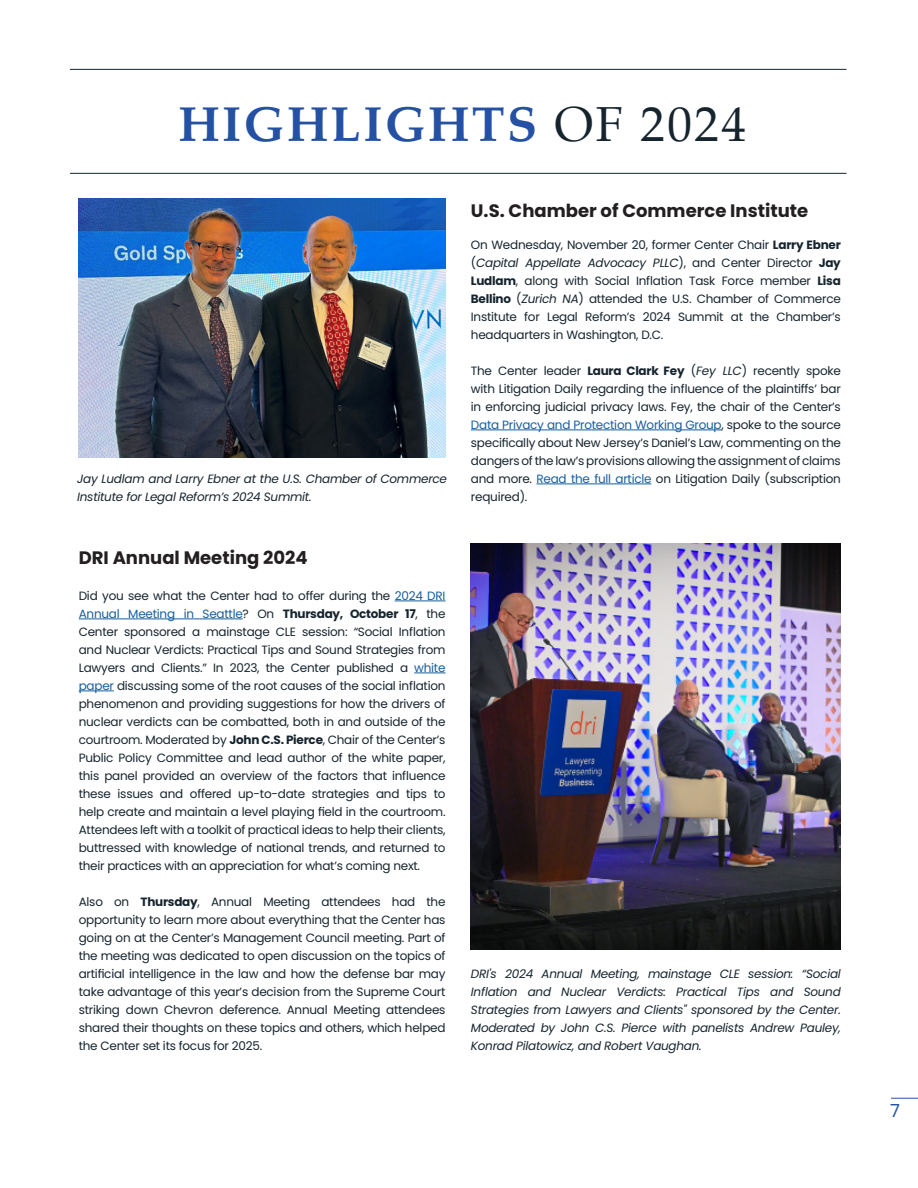
<style>
.page{position:relative;width:918px;height:1188px;background:#fff}
.page>*{position:absolute;margin:0;border:0;box-sizing:border-box;transform-origin:0 0}
.Chapter_Title_-_Align_Left{font:700 49.2px "Palatino";letter-spacing:.05em;color:#2451a3}
.t1{font:700 18px "Poppins";color:#231f20}
.t2{font:18px "Poppins";color:#2451a3}
.Body_Text{font:12px/18px "Poppins";letter-spacing:-.02em;color:#16242e;text-align:justify}
.Body_Text-2{font:italic 12px/18px "Poppins";letter-spacing:-.02em;color:#16242e;text-align:justify}
.s1{font-weight:400;color:#16242e}
.s2{color:#175d9e}
.s3{font-weight:700}
.s4{font-style:italic}
</style>
<div class="page">
<svg style="left:891px;top:1098px;width:27px;height:1px"></svg>
<hr style="left:70px;top:69px;width:776px;height:1px;background:#16242e">
<hr style="left:70px;top:173px;width:776px;height:1px;background:#16242e">
<hr style="left:471px;top:430px;width:250px;height:1px;background:#175d9e">
<hr style="left:536px;top:484px;width:115px;height:1px;background:#175d9e">
<hr style="left:395px;top:601px;width:51px;height:1px;background:#175d9e">
<hr style="left:79px;top:619px;width:164px;height:1px;background:#175d9e">
<hr style="left:414px;top:673px;width:32px;height:1px;background:#175d9e">
<hr style="left:79px;top:691px;width:35px;height:1px;background:#175d9e">
<img style="left:79px;top:198px;width:367px;height:260px">
<img style="left:471px;top:543px;width:370px;height:407px">
<p class="Chapter_Title_-_Align_Left" style="left:178px;top:82px;width:569px">HIGHLIGHTS <span class="s1">OF 2024</span></p>
<p class="Body_Text-2" style="left:77px;top:470px;width:371px">Jay Ludlam and Larry Ebner at the U.S. Chamber of Commerce<br>Institute for Legal Reform’s 2024 Summit.</p>
<p class="t1" style="left:79px;top:547px;width:230px">DRI Annual Meeting 2024</p>
<p class="Body_Text" style="left:79px;top:587px;width:368px">Did you see what the Center had to offer during the <span class="s2">2024 DRI Annual Meeting in Seattle</span>? On <span class="s3">Thursday, October 17</span>, the Center sponsored a mainstage CLE session: “Social Inflation and Nuclear Verdicts: Practical Tips and Sound Strategies from Lawyers and Clients.” In 2023, the Center published a <span class="s2">white paper</span> discussing some of the root causes of the social inflation phenomenon and providing suggestions for how the drivers of nuclear verdicts can be combatted, both in and outside of the courtroom. Moderated by <span class="s3">John C.S. Pierce</span>, Chair of the Center’s Public Policy Committee and lead author of the white paper, this panel provided an overview of the factors that influence these issues and offered up-to-date strategies and tips to help create and maintain a level playing field in the courtroom.<br>Attendees left with a toolkit of practical ideas to help their clients, buttressed with knowledge of national trends, and returned to their practices with an appreciation for what’s coming next.</p>
<p class="Body_Text" style="left:79px;top:893px;width:368px">Also on <span class="s3">Thursday</span>, Annual Meeting attendees had the opportunity to learn more about everything that the Center has going on at the Center’s Management Council meeting. Part of the meeting was dedicated to open discussion on the topics of artificial intelligence in the law and how the defense bar may take advantage of this year’s decision from the Supreme Court striking down Chevron deference. Annual Meeting attendees shared their thoughts on these topics and others, which helped the Center set its focus for 2025.</p>
<p class="t1" style="left:471px;top:200px;width:339px">U.S. Chamber of Commerce Institute</p>
<p class="Body_Text" style="left:471px;top:236px;width:371px">On Wednesday, November 20, former Center Chair <span class="s3">Larry Ebner </span>(<span class="s4">Capital Appellate Advocacy PLLC</span>), and Center Director <span class="s3">Jay Ludlam</span>, along with Social Inflation Task Force member <span class="s3">Lisa Bellino</span> (<span class="s4">Zurich NA</span>) attended the U.S. Chamber of Commerce Institute for Legal Reform’s 2024 Summit at the Chamber’s headquarters in Washington, D.C.</p>
<p class="Body_Text" style="left:471px;top:362px;width:371px">The Center leader <span class="s3">Laura Clark Fey</span> (<span class="s4">Fey LLC</span>) recently spoke with Litigation Daily regarding the influence of the plaintiffs’ bar in enforcing judicial privacy laws. Fey, the chair of the Center’s <span class="s2">Data Privacy and Protection Working Group</span>, spoke to the source specifically about New Jersey’s Daniel’s Law, commenting on the dangers of the law’s provisions allowing the assignment of claims and more. <span class="s2">Read the full article</span> on Litigation Daily (subscription required).</p>
<p class="Body_Text-2" style="left:471px;top:965px;width:371px">DRI's 2024 Annual Meeting, mainstage CLE session: “Social Inflation and Nuclear Verdicts: Practical Tips and Sound Strategies from Lawyers and Clients" sponsored by the Center.<br>Moderated by John C.S. Pierce with panelists Andrew Pauley, Konrad Pilatowicz, and Robert Vaughan.</p>
<h2 class="t2" style="left:890px;top:1101px;width:11px">7</h2>
</div>
